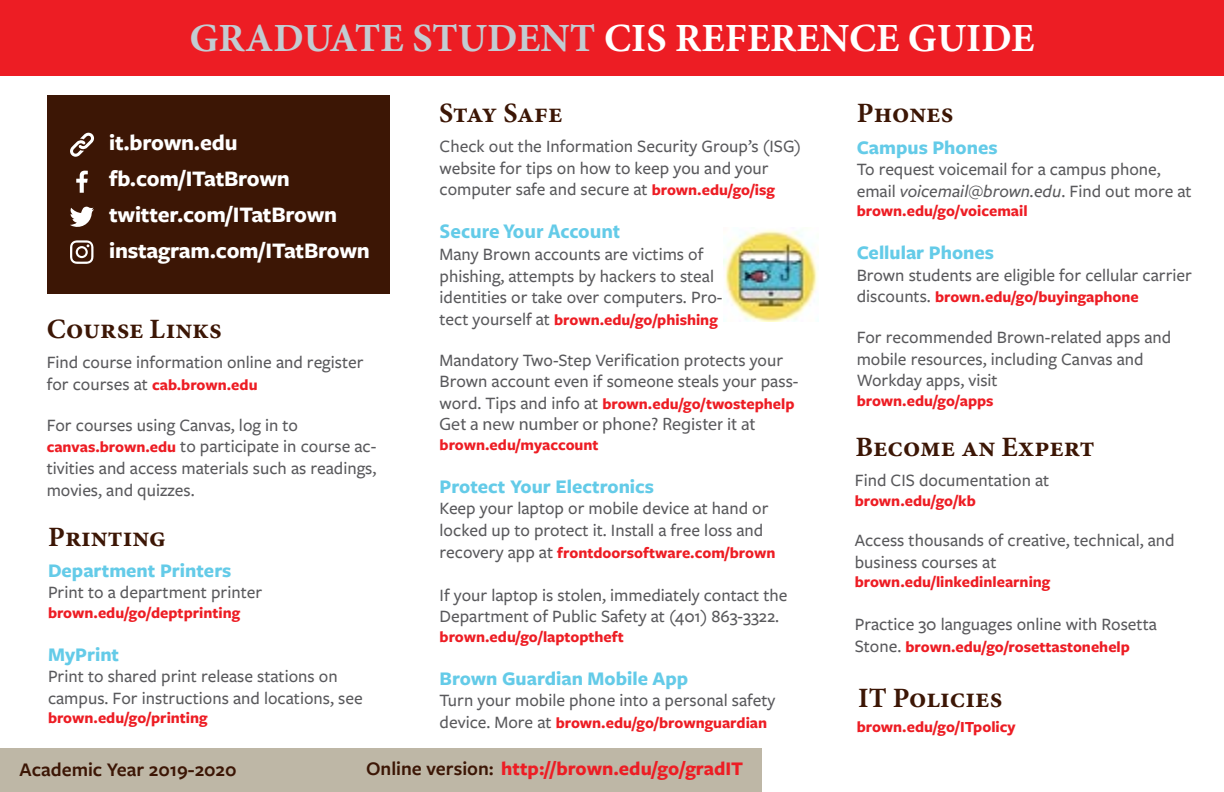
<style>
.page{position:relative;width:1224px;height:792px;background:#fff}
.page>*{position:absolute;margin:0;border:0;box-sizing:border-box;transform-origin:0 0}
.t1{font:700 40px "Minion Pro";color:#fff}
.t2{font:700 28px "Minion Pro";color:#3c1605}
.t3{font:700 23px/36px "Freight Sans Pro";letter-spacing:-.01em;color:#fff}
.t4{font:700 20px "Freight Sans Pro";color:#64cbe8}
.t5{font:700 20px "Freight Sans Pro";color:#ed1d24}
.t6{font:600 20px "Freight Sans Pro";color:#3c1605}
.t7{font:700 20px "Myriad Pro";color:#64cbe8}
.t8{font:500 18px/21.6px "Freight Sans Pro";color:#59595c}
.t9{font:18px "Myriad Pro";color:#59595c}
.t10{font:700 16px "Freight Sans Pro";color:#ed1d24}
.s1{color:#c2ccd2}
.s2{font-weight:500;font-size:18px;color:#59595c}
.s3{font-weight:700;font-size:16px;color:#ed1d24}
.s4{font-style:italic}
.s5{font-weight:600;color:#3c1605}
</style>
<div class="page">
<div style="left:0;top:0;width:1224px;height:76px;background:#ed1d24"></div>
<div style="left:0;top:748px;width:762px;height:44px;background:#beb7a6"></div>
<div style="left:47px;top:96px;width:342px;height:198px;background:#3c1605"></div>
<svg style="left:70px;top:206px;width:24px;height:21px"></svg>
<svg style="left:76px;top:171px;width:12px;height:22px"></svg>
<svg style="left:70px;top:133px;width:24px;height:24px"></svg>
<svg style="left:70px;top:240px;width:23px;height:24px"></svg>
<img style="left:723px;top:229px;width:95px;height:93px">
<h1 class="t1" style="left:189px;top:10px;width:847px"><span class="s1">GRADUATE STUDENT</span> CIS REFERENCE GUIDE</h1>
<p class="t3" style="left:109px;top:124px;width:262px">it.brown.edu fb.com/ITatBrown twitter.com/ITatBrown instagram.com/ITatBrown</p>
<h2 class="t2" style="left:47px;top:310px;width:177px">Course Links</h2>
<p class="t8" style="left:47px;top:351px;width:318px">Find course information online and register</p>
<p class="t10" style="left:47px;top:374px;width:212px"><span class="s2">for courses at</span> cab.brown.edu</p>
<p class="t8" style="left:47px;top:413px;width:331px">For courses using Canvas, log in to <span class="s3">canvas.brown.edu</span> to participate in course ac&shy;tivities and access materials such as readings, movies, and quizzes.</p>
<h2 class="t2" style="left:48px;top:517px;width:120px">Printing</h2>
<p class="t4" style="left:48px;top:557px;width:185px">Department Printers</p>
<p class="t8" style="left:48px;top:581px;width:216px">Print to a department printer</p>
<p class="t10" style="left:48px;top:601px;width:194px">brown.edu/go/deptprinting</p>
<p class="t4" style="left:48px;top:641px;width:73px">MyPrint</p>
<p class="t8" style="left:48px;top:665px;width:316px">Print to shared print release stations on campus. For instructions and locations, see</p>
<p class="t10" style="left:48px;top:707px;width:161px">brown.edu/go/printing</p>
<h2 class="t2" style="left:439px;top:94px;width:125px">Stay Safe</h2>
<h2 class="t2" style="left:857px;top:94px;width:98px">Phones</h2>
<p class="t4" style="left:857px;top:133px;width:142px">Campus Phones</p>
<p class="t8" style="left:857px;top:158px;width:337px">To request voicemail for a campus phone, email <span class="s4">voicemail@brown.edu</span>. Find out more at</p>
<p class="t10" style="left:857px;top:200px;width:172px">brown.edu/go/voicemail</p>
<p class="t4" style="left:857px;top:239px;width:139px">Cellular Phones</p>
<p class="t8" style="left:857px;top:263px;width:337px">Brown students are eligible for cellular carrier</p>
<p class="t10" style="left:857px;top:286px;width:284px"><span class="s2">discounts.</span> brown.edu/go/buyingaphone</p>
<p class="t8" style="left:857px;top:326px;width:316px">For recommended Brown-related apps and mobile resources, including Canvas and<br>Workday apps, visit</p>
<p class="t10" style="left:857px;top:389px;width:138px">brown.edu/go/apps</p>
<p class="t8" style="left:440px;top:135px;width:363px">Check out the Information Security Group’s (ISG) website for tips on how to keep you and your computer safe and secure at <span class="s3">brown.edu/go/isg</span></p>
<p class="t7" style="left:440px;top:219px;width:182px">Secure Your Account</p>
<p class="t8" style="left:440px;top:243px;width:284px">Many Brown accounts are victims of phishing, attempts by hackers to steal identities or take over computers. Pro-</p>
<p class="t10" style="left:440px;top:309px;width:280px"><span class="s2">tect yourself at</span> brown.edu/go/phishing</p>
<p class="t8" style="left:440px;top:348px;width:360px">Mandatory Two-Step Verification protects your<br>Brown account even if someone steals your pass-</p>
<p class="t10" style="left:440px;top:393px;width:357px"><span class="s2">word. Tips and info at</span> brown.edu/go/twostephelp</p>
<p class="t9" style="left:440px;top:413px;width:317px">Get a new number or phone? Register it at</p>
<p class="t10" style="left:440px;top:433px;width:161px">brown.edu/myaccount</p>
<p class="t4" style="left:440px;top:472px;width:216px">Protect Your Electronics</p>
<p class="t8" style="left:440px;top:497px;width:331px">Keep your laptop or mobile device at hand or locked up to protect it. Install a free loss and</p>
<p class="t10" style="left:440px;top:541px;width:337px"><span class="s2">recovery app at</span> frontdoorsoftware.com/brown</p>
<p class="t8" style="left:440px;top:583px;width:349px">If your laptop is stolen, immediately contact the<br>Department of Public Safety at (401) 863-3322.</p>
<p class="t10" style="left:440px;top:625px;width:186px">brown.edu/go/laptoptheft</p>
<p class="t4" style="left:440px;top:664px;width:250px">Brown Guardian Mobile App</p>
<p class="t8" style="left:440px;top:689px;width:338px">Turn your mobile phone into a personal safety</p>
<p class="t10" style="left:440px;top:712px;width:329px"><span class="s2">device. More at</span> brown.edu/go/brownguardian</p>
<h2 class="t2" style="left:855px;top:427px;width:241px">Become an Expert</h2>
<p class="t8" style="left:855px;top:469px;width:196px">Find CIS documentation at</p>
<p class="t10" style="left:855px;top:489px;width:123px">brown.edu/go/kb</p>
<p class="t8" style="left:855px;top:529px;width:321px">Access thousands of creative, technical, and business courses at</p>
<p class="t10" style="left:855px;top:571px;width:197px">brown.edu/linkedinlearning</p>
<p class="t8" style="left:855px;top:613px;width:304px">Practice 30 languages online with Rosetta</p>
<p class="t10" style="left:855px;top:636px;width:277px"><span class="s2">Stone.</span> brown.edu/go/rosettastonehelp</p>
<h2 class="t2" style="left:858px;top:679px;width:146px">IT Policies</h2>
<p class="t10" style="left:857px;top:716px;width:161px">brown.edu/go/ITpolicy</p>
<p class="t6" style="left:20px;top:756px;width:219px">Academic Year 2019-2020</p>
<p class="t5" style="left:366px;top:755px;width:379px"><span class="s5">Online version:</span> http://brown.edu/go/gradIT</p>
</div>
